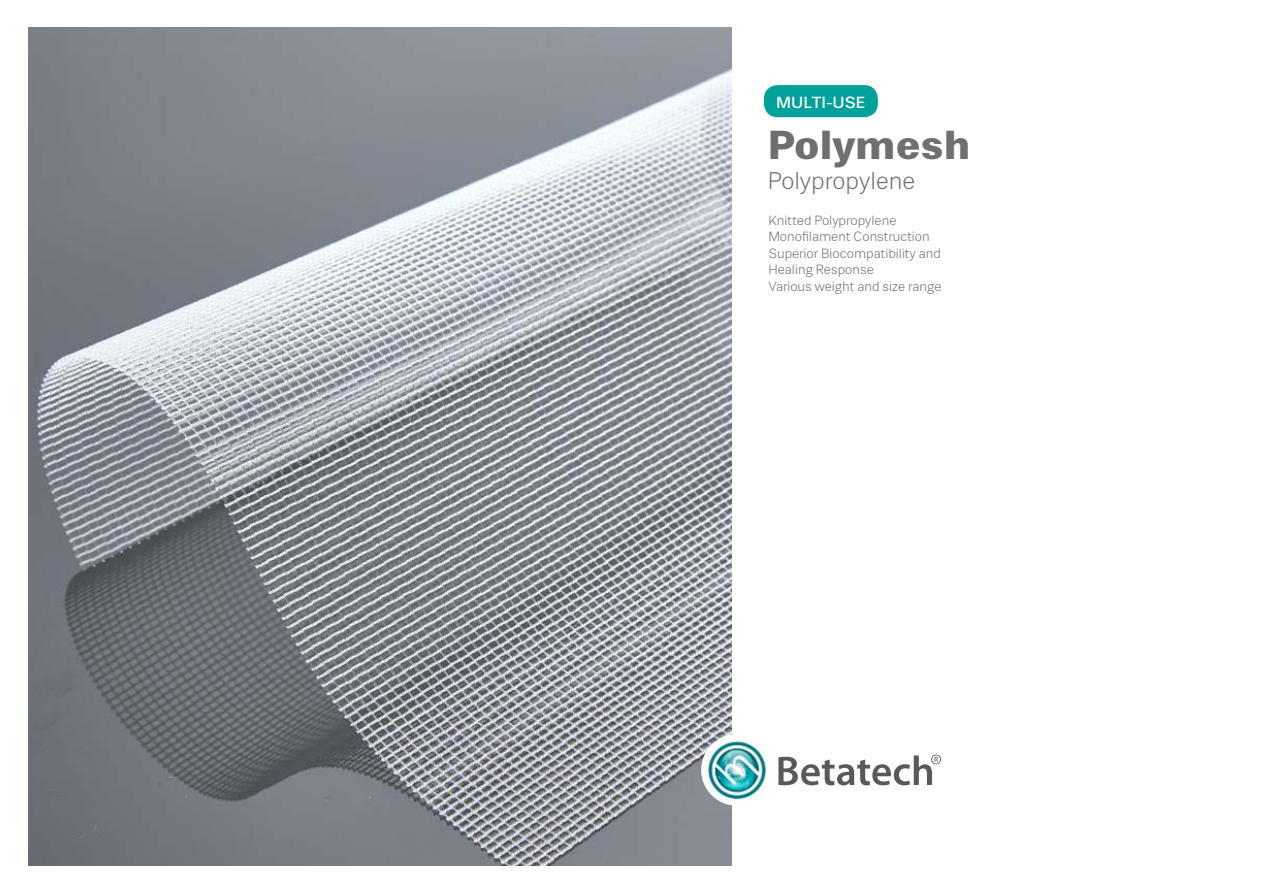
<style>
.page{position:relative;width:1263px;height:893px;background:#fff}
.page>*{position:absolute;margin:0;border:0;box-sizing:border-box;transform-origin:0 0}
.t1{font:41.25px "Caravel Regular 3";color:#706f6f}
.t2{font:24.75px "Caravel Regular 4";color:#706f6f}
.t3{font:500 16.5px "Caravel";color:#fff}
.t4{font:13.8px/16.5px "Caravel Regular 4";color:#706f6f}
</style>
<div class="page">
<div style="left:764px;top:85px;width:114px;height:32px;background:#00a19a;border-radius:14px"></div>
<img style="left:28px;top:28px;width:704px;height:837px">
<svg style="left:778px;top:755px;width:163px;height:30px"></svg>
<img style="left:701px;top:734px;width:72px;height:72px;border-radius:36px">
<p class="t3" style="left:776px;top:93px;width:91px">MULTI-USE</p>
<h1 class="t1" style="left:768px;top:120px;width:204px">Polymesh</h1>
<h2 class="t2" style="left:768px;top:167px;width:149px">Polypropylene</h2>
<p class="t4" style="left:768px;top:212px;width:175px">Knitted Polypropylene<br>Monofilament Construction<br>Superior Biocompatibility and<br>Healing Response<br>Various weight and size range</p>
</div>
